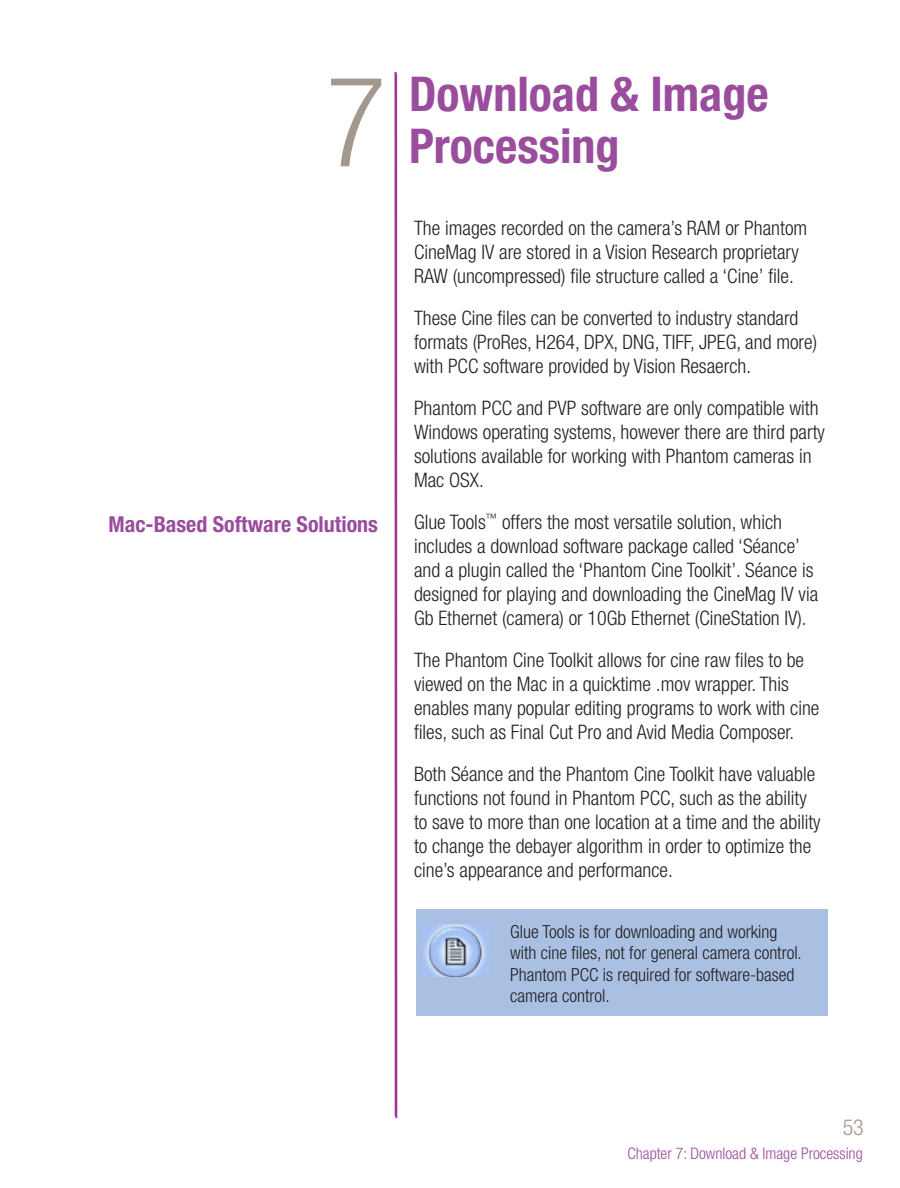
<style>
.page{position:relative;width:900px;height:1188px;background:#fff}
.page>*{position:absolute;margin:0;border:0;box-sizing:border-box;transform-origin:0 0}
.t1{font:300 condensed 126px "Helvetica Neue";color:#a2988b}
.t2{font:700 condensed 48px "Helvetica Neue";color:#9a4c9d}
.t3{font:700 condensed 22px "Helvetica Neue";color:#9a4c9d}
.t4{font:300 condensed 22px "Helvetica Neue";color:#a2988b}
.t5{font:300 condensed 20px/24px "Helvetica Neue";color:#231f20}
.t6{font:300 condensed 18px/21.6px "Helvetica Neue";color:#231f20}
.t7{font:300 condensed 16px "Helvetica Neue";color:#9a4c9d}
</style>
<div class="page">
<hr style="left:395px;top:72px;width:2px;height:1044px;background:#9e3493">
<div style="left:416px;top:909px;width:412px;height:107px;background:#a9c0e3"></div>
<img style="left:422px;top:925px;width:67px;height:51px">
<h1 class="t1" style="left:326px;top:49px;width:62px">7</h1>
<p class="t3" style="left:109px;top:511px;width:271px">Mac-Based Software Solutions</p>
<h2 class="t2" style="left:409px;top:65px;width:361px">Download &amp; Image</h2>
<h2 class="t2" style="left:409px;top:117px;width:212px">Processing</h2>
<p class="t5" style="left:414px;top:215px;width:395px">The images recorded on the camera’s RAM or Phantom<br>CineMag IV are stored in a Vision Research proprietary<br>RAW (uncompressed) file structure called a ‘Cine’ file.</p>
<p class="t5" style="left:414px;top:305px;width:405px">These Cine files can be converted to industry standard formats (ProRes, H264, DPX, DNG, TIFF, JPEG, and more) with PCC software provided by Vision Resaerch.</p>
<p class="t5" style="left:414px;top:395px;width:412px">Phantom PCC and PVP software are only compatible with Windows operating systems, however there are third party solutions available for working with Phantom cameras in Mac OSX.</p>
<p class="t5" style="left:414px;top:509px;width:406px">Glue Tools<sup>™</sup> offers the most versatile solution, which includes a download software package called ‘Séance’ and a plugin called the ‘Phantom Cine Toolkit’. Séance is designed for playing and downloading the CineMag IV via Gb Ethernet (camera) or 10Gb Ethernet (CineStation IV).</p>
<p class="t5" style="left:414px;top:647px;width:407px">The Phantom Cine Toolkit allows for cine raw files to be viewed on the Mac in a quicktime .mov wrapper. This enables many popular editing programs to work with cine files, such as Final Cut Pro and Avid Media Composer.</p>
<p class="t5" style="left:414px;top:761px;width:408px">Both Séance and the Phantom Cine Toolkit have valuable functions not found in Phantom PCC, such as the ability to save to more than one location at a time and the ability to change the debayer algorithm in order to optimize the cine’s appearance and performance.</p>
<p class="t6" style="left:510px;top:920px;width:293px">Glue Tools is for downloading and working with cine files, not for general camera control.<br>Phantom PCC is required for software-based camera control.</p>
<p class="t4" style="left:843px;top:1115px;width:23px">53</p>
<p class="t7" style="left:627px;top:1144px;width:237px">Chapter 7: Download &amp; Image Processing</p>
</div>
